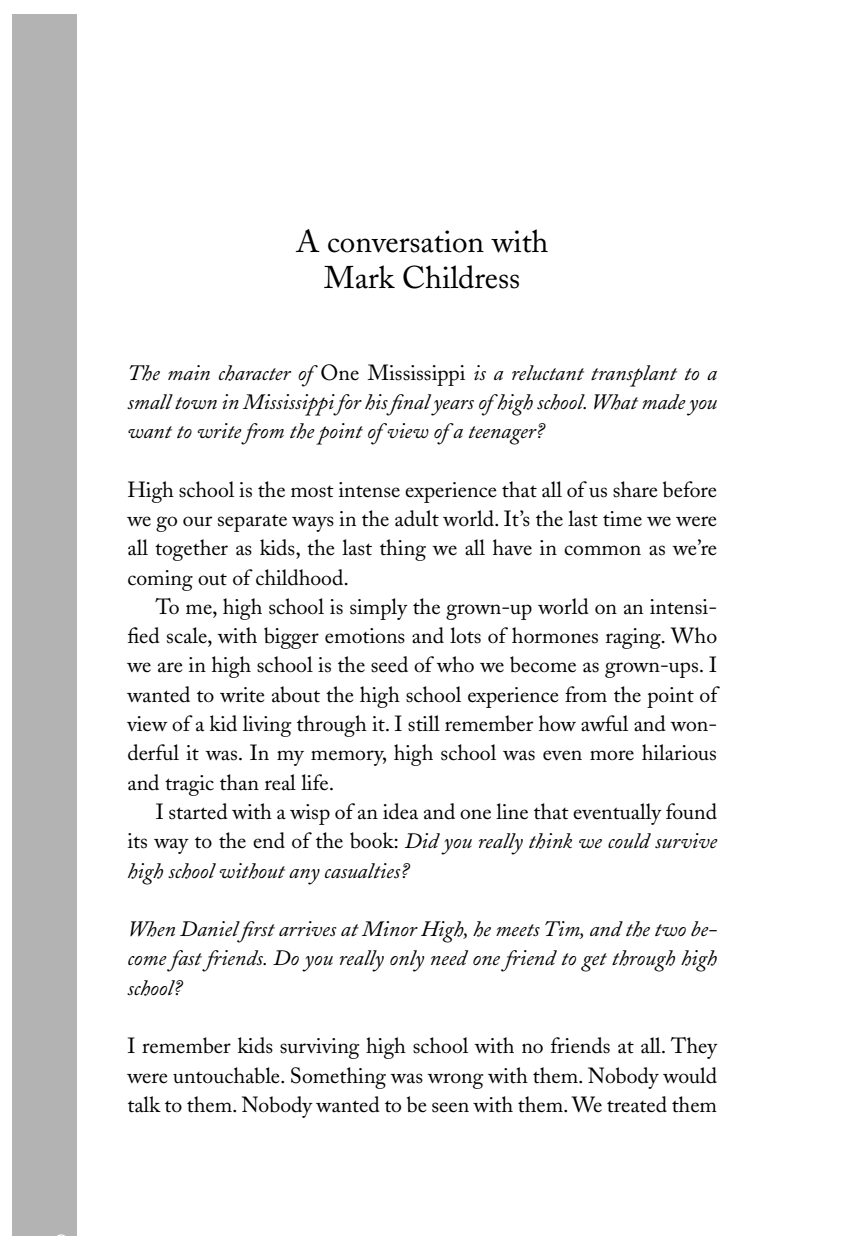
<style>
.page{position:relative;width:852px;height:1248px;background:#fff}
.page>*{position:absolute;margin:0;border:0;box-sizing:border-box;transform-origin:0 0}
.t1{font:31.2px/36px "Adobe Caslon";color:#000;text-align:center}
.t2{font:21.8px/29.2px "Adobe Caslon";color:#000;text-align:justify}
.t3{font:italic 21.8px/29.2px "Adobe Caslon";color:#000;text-align:justify}
.s1{font-style:normal}
.s2{font-style:italic}
</style>
<div class="page">
<div style="left:12px;top:14px;width:65px;height:1222px;background:#b3b3b3"></div>
<h1 class="t1" style="left:296px;top:227px;width:254px">A conversation with<br>Mark Childress</h1>
<p class="t3" style="left:127px;top:360px;width:591px">The main character of <span class="s1">One Mississippi</span> is a reluctant transplant to a small town in Mississippi for his final years of high school. What made you want to write from the point of view of a teenager?</p>
<p class="t2" style="left:127px;top:477px;width:591px">High school is the most intense experience that all of us share before we go our separate ways in the adult world. It’s the last time we were all together as kids, the last thing we all have in common as we’re coming out of childhood.</p>
<p class="t2" style="left:127px;top:595px;width:591px;text-indent:28px">To me, high school is simply the grown-up world on an intensi&shy;fied scale, with bigger emotions and lots of hormones raging. Who we are in high school is the seed of who we become as grown-ups. I wanted to write about the high school experience from the point of view of a kid living through it. I still remember how awful and won&shy;derful it was. In my memory, high school was even more hilarious and tragic than real life.</p>
<p class="t2" style="left:127px;top:800px;width:591px;text-indent:28px">I started with a wisp of an idea and one line that eventually found its way to the end of the book: <span class="s2">Did you really think we could survive high school without any casualties?</span></p>
<p class="t3" style="left:127px;top:917px;width:591px">When Daniel first arrives at Minor High, he meets Tim, and the two be&shy;come fast friends. Do you really only need one friend to get through high school?</p>
<p class="t2" style="left:127px;top:1034px;width:591px">I remember kids surviving high school with no friends at all. They were untouchable. Something was wrong with them. Nobody would talk to them. Nobody wanted to be seen with them. We treated them</p>
</div>
